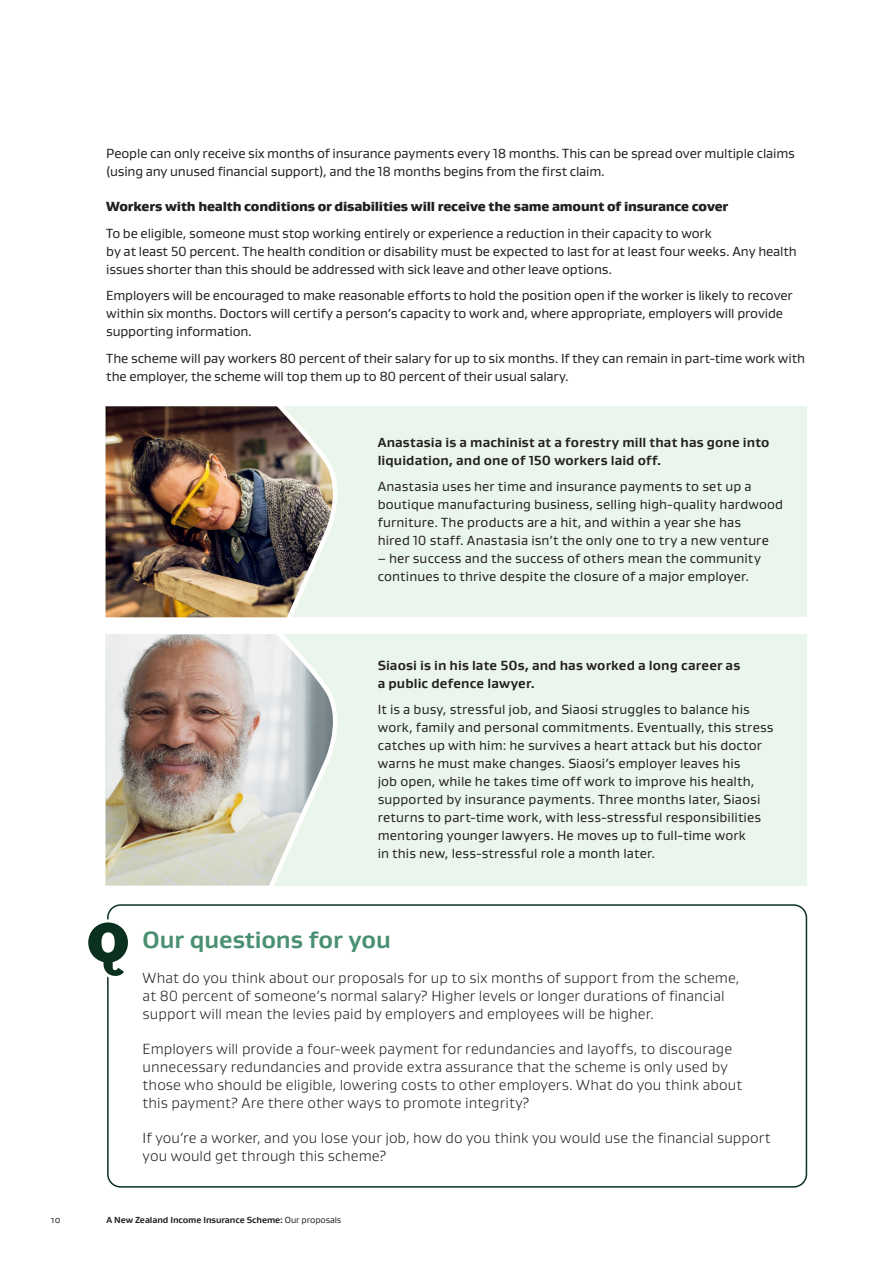
<style>
.page{position:relative;width:893px;height:1263px;background:#fff}
.page>*{position:absolute;margin:0;border:0;box-sizing:border-box;transform-origin:0 0}
._2_Header{font:700 24px "Gustan";letter-spacing:-.005em;color:#489071}
._4_Intro{font:300 15px/18px "Gustan";letter-spacing:.005em;color:#231f20}
._5_Body{font:13.5px/18px "Gustan";color:#231f20}
._5_Body-2{font:700 13.5px/18px "Gustan";letter-spacing:.01em;color:#231f20}
._3_Subheader{font:900 13.5px "Gustan";letter-spacing:-.015em;color:#231f20}
.t1{font:700 9px "Gustan";letter-spacing:-.01em;color:#231f20}
.t2{font:9px "Gustan";color:#231f20}
.s1{font-weight:400}
</style>
<div class="page">
<div style="left:106px;top:406px;width:701px;height:211px;background:#eaf5ec"></div>
<img style="left:106px;top:406px;width:231px;height:211px">
<div style="left:106px;top:634px;width:701px;height:251px;background:#eaf5ec"></div>
<img style="left:106px;top:634px;width:231px;height:251px">
<div style="left:107px;top:904px;width:700px;height:283px;border:2px solid #0a301f;border-radius:13px"></div>
<svg style="left:88px;top:918px;width:40px;height:62px"></svg>
<div style="left:102px;top:932px;width:13px;height:21px;background:#fff;border-radius:50%"></div>
<p class="_5_Body" style="left:106px;top:144px;width:690px">People can only receive six months of insurance payments every 18 months. This can be spread over multiple claims (using any unused financial support), and the 18 months begins from the first claim.</p>
<p class="_3_Subheader" style="left:106px;top:197px;width:623px">Workers with health conditions or disabilities will receive the same amount of insurance cover</p>
<p class="_5_Body" style="left:106px;top:223px;width:692px">To be eligible, someone must stop working entirely or experience a reduction in their capacity to work<br>by at least 50 percent. The health condition or disability must be expected to last for at least four weeks. Any health issues shorter than this should be addressed with sick leave and other leave options.</p>
<p class="_5_Body" style="left:106px;top:286px;width:688px">Employers will be encouraged to make reasonable efforts to hold the position open if the worker is likely to recover within six months. Doctors will certify a person’s capacity to work and, where appropriate, employers will provide supporting information.</p>
<p class="_5_Body" style="left:106px;top:348px;width:700px">The scheme will pay workers 80 percent of their salary for up to six months. If they can remain in part-time work with the employer, the scheme will top them up to 80 percent of their usual salary.</p>
<p class="_5_Body-2" style="left:378px;top:433px;width:393px">Anastasia is a machinist at a forestry mill that has gone into liquidation, and one of 150 workers laid off.</p>
<p class="_5_Body" style="left:378px;top:477px;width:407px">Anastasia uses her time and insurance payments to set up a boutique manufacturing business, selling high-quality hardwood furniture. The products are a hit, and within a year she has<br>hired 10 staff. Anastasia isn’t the only one to try a new venture</p>
<p class="_5_Body" style="left:378px;top:549px;width:385px">– her success and the success of others mean the community continues to thrive despite the closure of a major employer.</p>
<p class="_5_Body-2" style="left:378px;top:656px;width:364px">Siaosi is in his late 50s, and has worked a long career as a public defence lawyer.</p>
<p class="_5_Body" style="left:378px;top:700px;width:397px">It is a busy, stressful job, and Siaosi struggles to balance his work, family and personal commitments. Eventually, this stress catches up with him: he survives a heart attack but his doctor warns he must make changes. Siaosi’s employer leaves his<br>job open, while he takes time off work to improve his health, supported by insurance payments. Three months later, Siaosi returns to part-time work, with less-stressful responsibilities mentoring younger lawyers. He moves up to full-time work<br>in this new, less-stressful role a month later.</p>
<p class="_2_Header" style="left:143px;top:923px;width:250px">Our questions for you</p>
<p class="_4_Intro" style="left:143px;top:968px;width:598px">What do you think about our proposals for up to six months of support from the scheme, at 80 percent of someone’s normal salary? Higher levels or longer durations of financial support will mean the levies paid by employers and employees will be higher.</p>
<p class="_4_Intro" style="left:143px;top:1039px;width:601px">Employers will provide a four-week payment for redundancies and layoffs, to discourage unnecessary redundancies and provide extra assurance that the scheme is only used by those who should be eligible, lowering costs to other employers. What do you think about this payment? Are there other ways to promote integrity?</p>
<p class="_4_Intro" style="left:143px;top:1128px;width:630px">If you’re a worker, and you lose your job, how do you think you would use the financial support you would get through this scheme?</p>
<p class="t2" style="left:51px;top:1213px;width:11px">10</p>
<p class="t1" style="left:106px;top:1213px;width:236px">A New Zealand Income Insurance Scheme: <span class="s1">Our proposals</span></p>
</div>
